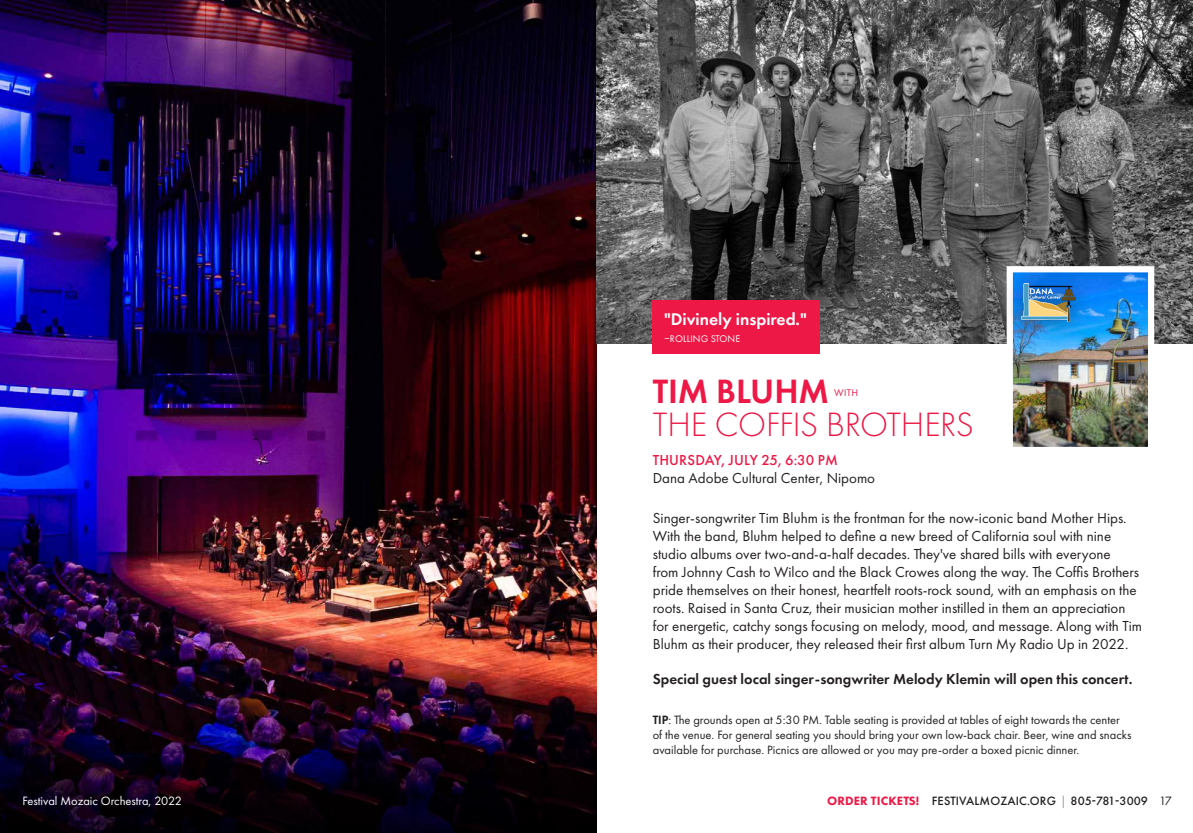
<style>
.page{position:relative;width:1193px;height:833px;background:#fff}
.page>*{position:absolute;margin:0;border:0;box-sizing:border-box;transform-origin:0 0}
.t1{font:300 35px "Futura PT";letter-spacing:-.015em;color:#ed1846}
.t2{font:600 35px "Futura PT";letter-spacing:-.005em;color:#ed1846}
.t3{font:600 17.5px "Futura PT";color:#fff}
.t4{font:15px/18px "Futura PT";color:#231f20}
.t5{font:600 15px "Futura PT";color:#231f20}
.t6{font:500 15px "Futura PT";letter-spacing:.01em;color:#ed1846}
.t7{font:12.5px/15px "Futura PT";color:#231f20}
.t8{font:500 12.5px "Futura PT";letter-spacing:.01em;color:#231f20}
.t9{font:12.5px "Futura PT";color:#fff}
.t10{font:10px "Futura PT";letter-spacing:.01em;color:#fff}
.t11{font:10px "Futura PT";color:#ed1846}
.s1{font-weight:600}
.s2{font-weight:800;color:#ed1846}
.s3{font-weight:400}
</style>
<div class="page">
<img style="left:0;top:0;width:596px;height:724px">
<svg style="left:0;top:724px;width:596px;height:108px;background:#0b0215"></svg>
<img style="left:596px;top:0;width:596px;height:343px">
<img style="left:1003px;top:263px;width:154px;height:184px">
<div style="left:1001px;top:264px;width:93px;height:77px;background:#231f20;opacity:.5"></div>
<img style="left:1021px;top:283px;width:54px;height:39px">
<div style="left:652px;top:300px;width:168px;height:53px;background:#ed1846"></div>
<p class="t3" style="left:664px;top:308px;width:144px">"Divinely inspired."</p>
<p class="t10" style="left:664px;top:333px;width:78px">–ROLLING STONE</p>
<h1 class="t2" style="left:653px;top:369px;width:177px">TIM BLUHM</h1>
<h1 class="t1" style="left:653px;top:404px;width:322px">THE COFFIS BROTHERS</h1>
<p class="t6" style="left:653px;top:451px;width:187px">THURSDAY, JULY 25, 6:30 PM</p>
<p class="t4" style="left:652px;top:469px;width:224px">Dana Adobe Cultural Center, Nipomo</p>
<p class="t4" style="left:652px;top:509px;width:491px">Singer-songwriter Tim Bluhm is the frontman for the now-iconic band Mother Hips.<br>With the band, Bluhm helped to define a new breed of California soul with nine studio albums over two-and-a-half decades. They've shared bills with everyone<br>from Johnny Cash to Wilco and the Black Crowes along the way. The Coffis Brothers pride themselves on their honest, heartfelt roots-rock sound, with an emphasis on the roots. Raised in Santa Cruz, their musician mother instilled in them an appreciation for energetic, catchy songs focusing on melody, mood, and message. Along with Tim Bluhm as their producer, they released their first album Turn My Radio Up in 2022.</p>
<p class="t5" style="left:652px;top:670px;width:481px">Special guest local singer-songwriter Melody Klemin will open this concert.</p>
<p class="t11" style="left:834px;top:386px;width:25px">WITH</p>
<p class="t7" style="left:652px;top:712px;width:480px"><span class="s1">TIP</span>: The grounds open at 5:30 PM. Table seating is provided at tables of eight towards the center of the venue. For general seating you should bring your own low-back chair. Beer, wine and snacks available for purchase. Picnics are allowed or you may pre-order a boxed picnic dinner.</p>
<p class="t9" style="left:22px;top:793px;width:161px">Festival Mozaic Orchestra, 2022</p>
<p class="t8" style="left:827px;top:793px;width:346px"><span class="s2">ORDER TICKETS!</span> FESTIVALMOZAIC.ORG | 805-781-3009 <span class="s3">17</span></p>
</div>
